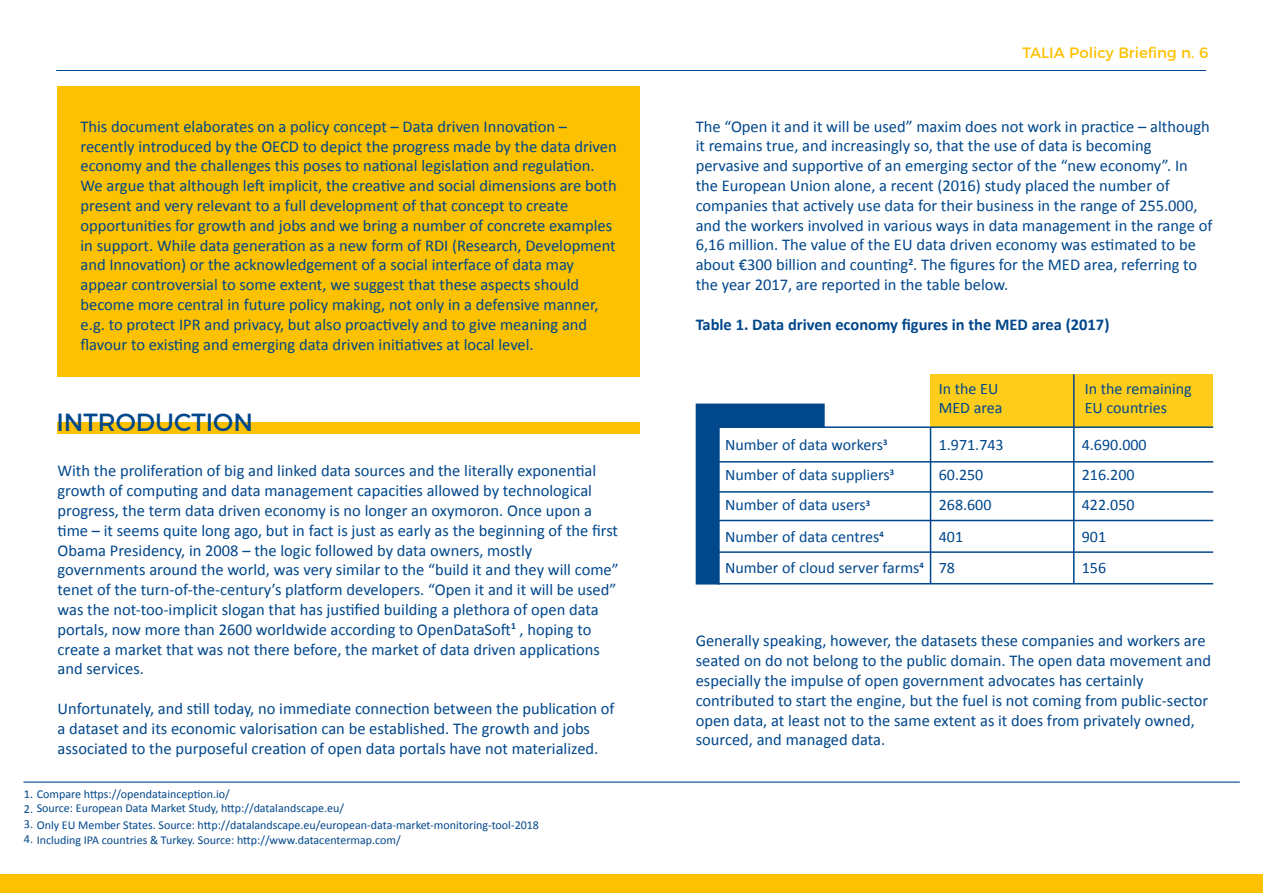
<style>
.page{position:relative;width:1263px;height:893px;background:#fff}
.page>*{position:absolute;margin:0;border:0;box-sizing:border-box;transform-origin:0 0}
.t1{font:24.75px "Montserrat";color:#00478b}
.t2{font:16.5px/19.8px "Calibri";color:#00478b}
.t3{font:700 16.5px "Calibri";color:#00478b}
.t4{font:16.05px/30.8px "Calibri";color:#00478b}
.t5{font:15px "Montserrat";color:#fcc100}
.t6{font:12px "Calibri";color:#00478b}
.s1{font-size:12.3px}
</style>
<div class="page">
<div style="left:930px;top:374px;width:283px;height:53px;background:#fecd1b"></div>
<div style="left:58px;top:86px;width:582px;height:290px;background:#fcc100"></div>
<hr style="left:56px;top:70px;width:1150px;height:1px;background:#00478b">
<div style="left:0;top:875px;width:1263px;height:18px;background:#fcc100"></div>
<div style="left:58px;top:422px;width:582px;height:12px;background:#fcc100"></div>
<hr style="left:23px;top:782px;width:1217px;height:1px;background:#00478b">
<svg style="left:696px;top:403px;width:129px;height:181px"></svg>
<hr style="left:717px;top:426px;width:496px;height:2px;background:#00478b">
<hr style="left:717px;top:461px;width:496px;height:2px;background:#00478b">
<hr style="left:717px;top:491px;width:496px;height:2px;background:#00478b">
<hr style="left:717px;top:520px;width:496px;height:1px;background:#00478b">
<hr style="left:717px;top:583px;width:496px;height:1px;background:#00478b">
<hr style="left:717px;top:551px;width:496px;height:2px;background:#00478b">
<hr style="left:930px;top:427px;width:1px;height:157px;background:#00478b">
<hr style="left:1073px;top:374px;width:1px;height:210px;background:#00478b">
<p class="t2" style="left:81px;top:116px;width:538px">This document elaborates on a policy concept – Data driven Innovation – recently introduced by the OECD to depict the progress made by the data driven economy and the challenges this poses to national legislation and regulation.<br>We argue that although left implicit, the creative and social dimensions are both present and very relevant to a full development of that concept to create opportunities for growth and jobs and we bring a number of concrete examples in support. While data generation as a new form of RDI (Research, Development and Innovation) or the acknowledgement of a social interface of data may appear controversial to some extent, we suggest that these aspects should become more central in future policy making, not only in a defensive manner, e.g. to protect IPR and privacy, but also proactively and to give meaning and flavour to existing and emerging data driven initiatives at local level.</p>
<h1 class="t1" style="left:56px;top:403px;width:198px">INTRODUCTION</h1>
<p class="t2" style="left:58px;top:460px;width:563px">With the proliferation of big and linked data sources and the literally exponential growth of computing and data management capacities allowed by technological progress, the term data driven economy is no longer an oxymoron. Once upon a time – it seems quite long ago, but in fact is just as early as the beginning of the first Obama Presidency, in 2008 – the logic followed by data owners, mostly governments around the world, was very similar to the “build it and they will come” tenet of the turn-of-the-century’s platform developers. “Open it and it will be used” was the not-too-implicit slogan that has justified building a plethora of open data portals, now more than 2600 worldwide according to OpenDataSoft<sup>1</sup> , hoping to create a market that was not there before, the market of data driven applications and services.</p>
<p class="t2" style="left:58px;top:698px;width:559px">Unfortunately, and still today, no immediate connection between the publication of a dataset and its economic valorisation can be established. The growth and jobs associated to the purposeful creation of open data portals have not materialized.</p>
<p class="t6" style="left:24px;top:786px;width:207px"><span class="s1">1.</span> Compare https://opendatainception.io/</p>
<p class="t6" style="left:24px;top:801px;width:322px"><span class="s1">2.</span> Source: European Data Market Study, http://datalandscape.eu/</p>
<p class="t6" style="left:24px;top:818px;width:517px"><span class="s1">3.</span> Only EU Member States. Source: http://datalandscape.eu/european-data-market-monitoring-tool-2018</p>
<p class="t6" style="left:24px;top:832px;width:378px"><span class="s1">4.</span> Including IPA countries &amp; Turkey. Source: http://www.datacentermap.com/</p>
<p class="t5" style="left:1022px;top:41px;width:187px">TALIA Policy Briefing n. 6</p>
<p class="t2" style="left:696px;top:115px;width:518px">The “Open it and it will be used” maxim does not work in practice – although it remains true, and increasingly so, that the use of data is becoming pervasive and supportive of an emerging sector of the “new economy”. In the European Union alone, a recent (2016) study placed the number of companies that actively use data for their business in the range of 255.000, and the workers involved in various ways in data management in the range of 6,16 million. The value of the EU data driven economy was estimated to be about €300 billion and counting<sup>2</sup>. The figures for the MED area, referring to the year 2017, are reported in the table below.</p>
<p class="t3" style="left:696px;top:314px;width:415px">Table 1. Data driven economy figures in the MED area (2017)</p>
<p class="t4" style="left:939px;top:378px;width:65px;line-height:19.2px">In the EU<br>MED area</p>
<p class="t4" style="left:1085px;top:378px;width:108px;line-height:19.2px">In the remaining<br>EU countries</p>
<p class="t4" style="left:725px;top:428px;width:164px">Number of data workers<sup>3</sup></p>
<p class="t4" style="left:939px;top:428px;width:66px">1.971.743</p>
<p class="t4" style="left:725px;top:459px;width:171px">Number of data suppliers<sup>3</sup></p>
<p class="t4" style="left:939px;top:459px;width:46px">60.250</p>
<p class="t4" style="left:725px;top:489px;width:146px">Number of data users<sup>3</sup></p>
<p class="t4" style="left:939px;top:489px;width:54px">268.600</p>
<p class="t4" style="left:725px;top:520px;width:160px">Number of data centres<sup>4</sup></p>
<p class="t4" style="left:725px;top:520px;width:240px;text-indent:214px">401<br>Number of cloud server farms<sup>4</sup> 78</p>
<p class="t4" style="left:1082px;top:428px;width:66px">4.690.000<br>216.200<br>422.050<br>901<br>156</p>
<p class="t2" style="left:696px;top:630px;width:517px">Generally speaking, however, the datasets these companies and workers are seated on do not belong to the public domain. The open data movement and especially the impulse of open government advocates has certainly contributed to start the engine, but the fuel is not coming from public-sector open data, at least not to the same extent as it does from privately owned, sourced, and managed data.</p>
</div>
